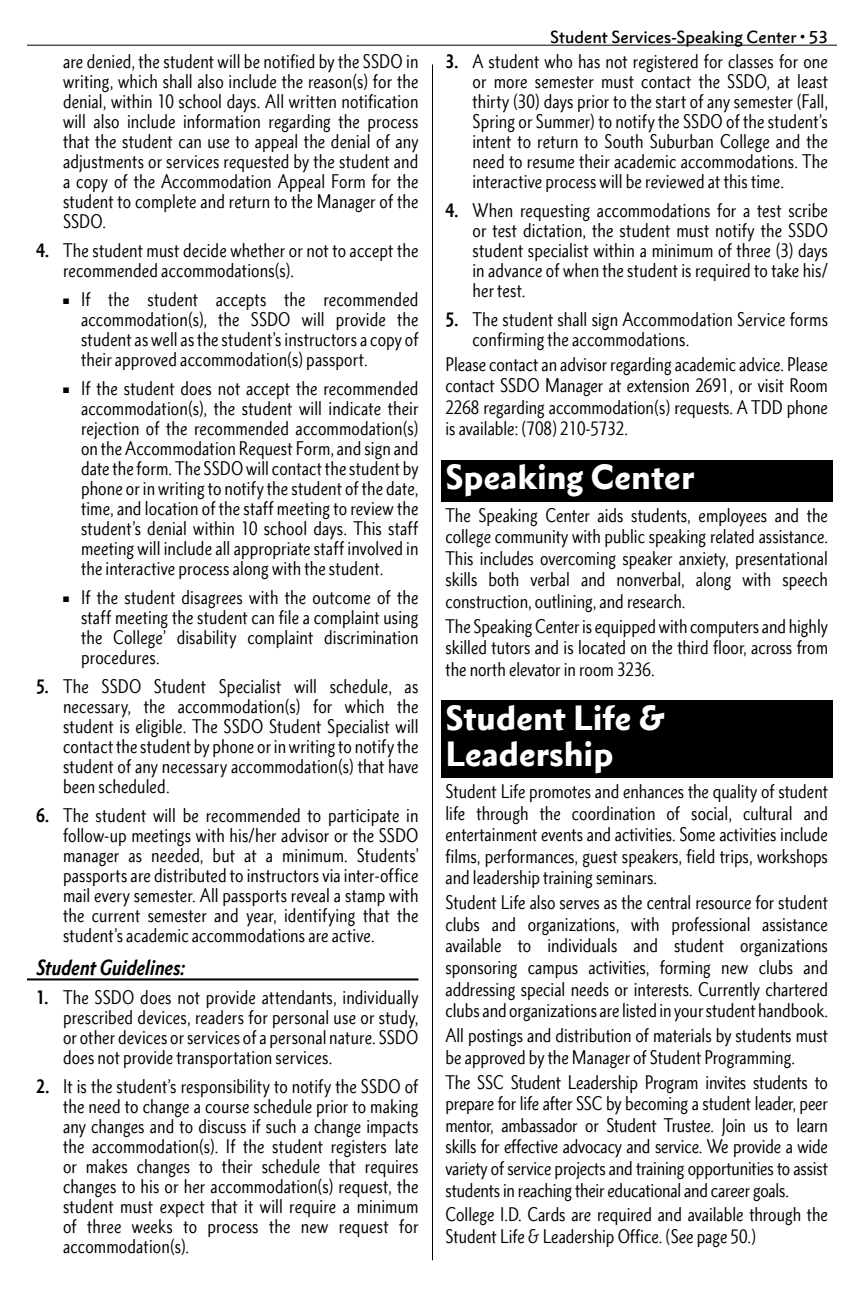
<style>
.page{position:relative;width:864px;height:1296px;background:#fff}
.page>*{position:absolute;margin:0;border:0;box-sizing:border-box;transform-origin:0 0}
.Section_Heads{font:900 32px/36px "Metro Nova Pro";color:#fff}
.Subhead_LVL_3{font:italic 700 condensed 20px "Metro Nova Pro";letter-spacing:.005em;color:#000}
.t1{font:condensed 18px/20px "Metro Nova Pro";letter-spacing:.005em;color:#000;text-align:justify}
.t2{font:500 16px "Metro Nova Pro";color:#000}
.s1{font-weight:700}
</style>
<div class="page">
<hr style="left:27px;top:45px;width:810px;height:1px;background:#000">
<hr style="left:432px;top:65px;width:1px;height:1195px;background:#000">
<hr style="left:27px;top:978px;width:391px;height:2px;background:#000">
<div style="left:441px;top:460px;width:392px;height:42px;background:#000"></div>
<div style="left:441px;top:701px;width:392px;height:77px;background:#000"></div>
<p class="t1" style="left:63px;top:51px;width:357px">are denied, the student will be notified by the SSDO in writing, which shall also include the reason(s) for the denial, within 10 school days. All written notification will also include information regarding the process that the student can use to appeal the denial of any adjustments or services requested by the student and a copy of the Accommodation Appeal Form for the student to complete and return to the Manager of the SSDO.</p>
<p class="t1" style="left:63px;top:240px;width:357px;text-indent:-27px"><span class="s1">4.</span> The student must decide whether or not to accept the recommended accommodations(s).</p>
<p class="t1" style="left:81px;top:289px;width:339px;text-indent:-18px">■ If the student accepts the recommended accommodation(s), the SSDO will provide the student as well as the student’s instructors a copy of their approved accommodation(s) passport.</p>
<p class="t1" style="left:81px;top:378px;width:339px;text-indent:-18px">■ If the student does not accept the recommended accommodation(s), the student will indicate their rejection of the recommended accommodation(s) on the Accommodation Request Form, and sign and date the form. The SSDO will contact the student by phone or in writing to notify the student of the date, time, and location of the staff meeting to review the student’s denial within 10 school days. This staff meeting will include all appropriate staff involved in the interactive process along with the student.</p>
<p class="t1" style="left:81px;top:587px;width:339px;text-indent:-18px">■ If the student disagrees with the outcome of the staff meeting the student can file a complaint using the College’ disability complaint discrimination procedures.</p>
<p class="t1" style="left:63px;top:676px;width:357px;text-indent:-27px"><span class="s1">5.</span> The SSDO Student Specialist will schedule, as necessary, the accommodation(s) for which the student is eligible. The SSDO Student Specialist will contact the student by phone or in writing to notify the student of any necessary accommodation(s) that have been scheduled.</p>
<p class="t1" style="left:63px;top:805px;width:357px;text-indent:-27px"><span class="s1">6.</span> The student will be recommended to participate in follow-up meetings with his/her advisor or the SSDO manager as needed, but at a minimum. Students’ passports are distributed to instructors via inter-office mail every semester. All passports reveal a stamp with the current semester and year, identifying that the student’s academic accommodations are active.</p>
<p class="Subhead_LVL_3" style="left:36px;top:955px;width:150px">Student Guidelines:</p>
<p class="t1" style="left:63px;top:987px;width:357px;text-indent:-27px"><span class="s1">1.</span> The SSDO does not provide attendants, individually prescribed devices, readers for personal use or study, or other devices or services of a personal nature. SSDO does not provide transportation services.</p>
<p class="t1" style="left:63px;top:1076px;width:357px;text-indent:-27px"><span class="s1">2.</span> It is the student’s responsibility to notify the SSDO of the need to change a course schedule prior to making any changes and to discuss if such a change impacts the accommodation(s). If the student registers late or makes changes to their schedule that requires changes to his or her accommodation(s) request, the student must expect that it will require a minimum of three weeks to process the new request for accommodation(s).</p>
<p class="t2" style="left:550px;top:27px;width:279px">Student Services-Speaking Center • 53</p>
<p class="t1" style="left:472px;top:51px;width:357px;text-indent:-27px"><span class="s1">3.</span> A student who has not registered for classes for one or more semester must contact the SSDO, at least thirty (30) days prior to the start of any semester (Fall, Spring or Summer) to notify the SSDO of the student’s intent to return to South Suburban College and the need to resume their academic accommodations. The interactive process will be reviewed at this time.</p>
<p class="t1" style="left:472px;top:200px;width:357px;text-indent:-27px"><span class="s1">4.</span> When requesting accommodations for a test scribe or test dictation, the student must notify the SSDO student specialist within a minimum of three (3) days in advance of when the student is required to take his/ her test.</p>
<p class="t1" style="left:472px;top:309px;width:357px;text-indent:-27px"><span class="s1">5.</span> The student shall sign Accommodation Service forms confirming the accommodations.</p>
<p class="t1" style="left:446px;top:353px;width:384px;line-height:21.6px">Please contact an advisor regarding academic advice. Please contact SSDO Manager at extension 2691, or visit Room 2268 regarding accommodation(s) requests. A TDD phone is available: (708) 210-5732.</p>
<p class="Section_Heads" style="left:446px;top:459px;width:250px">Speaking Center</p>
<p class="t1" style="left:446px;top:504px;width:384px;line-height:21.6px">The Speaking Center aids students, employees and the college community with public speaking related assistance.<br>This includes overcoming speaker anxiety, presentational skills both verbal and nonverbal, along with speech construction, outlining, and research.</p>
<p class="t1" style="left:446px;top:615px;width:384px;line-height:21.6px">The Speaking Center is equipped with computers and highly skilled tutors and is located on the third floor, across from the north elevator in room 3236.</p>
<p class="Section_Heads" style="left:446px;top:699px;width:221px">Student Life &amp;<br>Leadership</p>
<p class="t1" style="left:446px;top:780px;width:384px;line-height:21.6px">Student Life promotes and enhances the quality of student life through the coordination of social, cultural and entertainment events and activities. Some activities include films, performances, guest speakers, field trips, workshops and leadership training seminars.</p>
<p class="t1" style="left:446px;top:892px;width:384px;line-height:21.6px">Student Life also serves as the central resource for student clubs and organizations, with professional assistance available to individuals and student organizations sponsoring campus activities, forming new clubs and addressing special needs or interests. Currently chartered clubs and organizations are listed in your student handbook.</p>
<p class="t1" style="left:446px;top:1024px;width:384px;line-height:21.6px">All postings and distribution of materials by students must be approved by the Manager of Student Programming.</p>
<p class="t1" style="left:446px;top:1071px;width:384px;line-height:21.6px">The SSC Student Leadership Program invites students to prepare for life after SSC by becoming a student leader, peer mentor, ambassador or Student Trustee. Join us to learn skills for effective advocacy and service. We provide a wide variety of service projects and training opportunities to assist students in reaching their educational and career goals.</p>
<p class="t1" style="left:446px;top:1204px;width:384px;line-height:21.6px">College I.D. Cards are required and available through the<br>Student Life &amp; Leadership Office. (See page 50.)</p>
</div>
